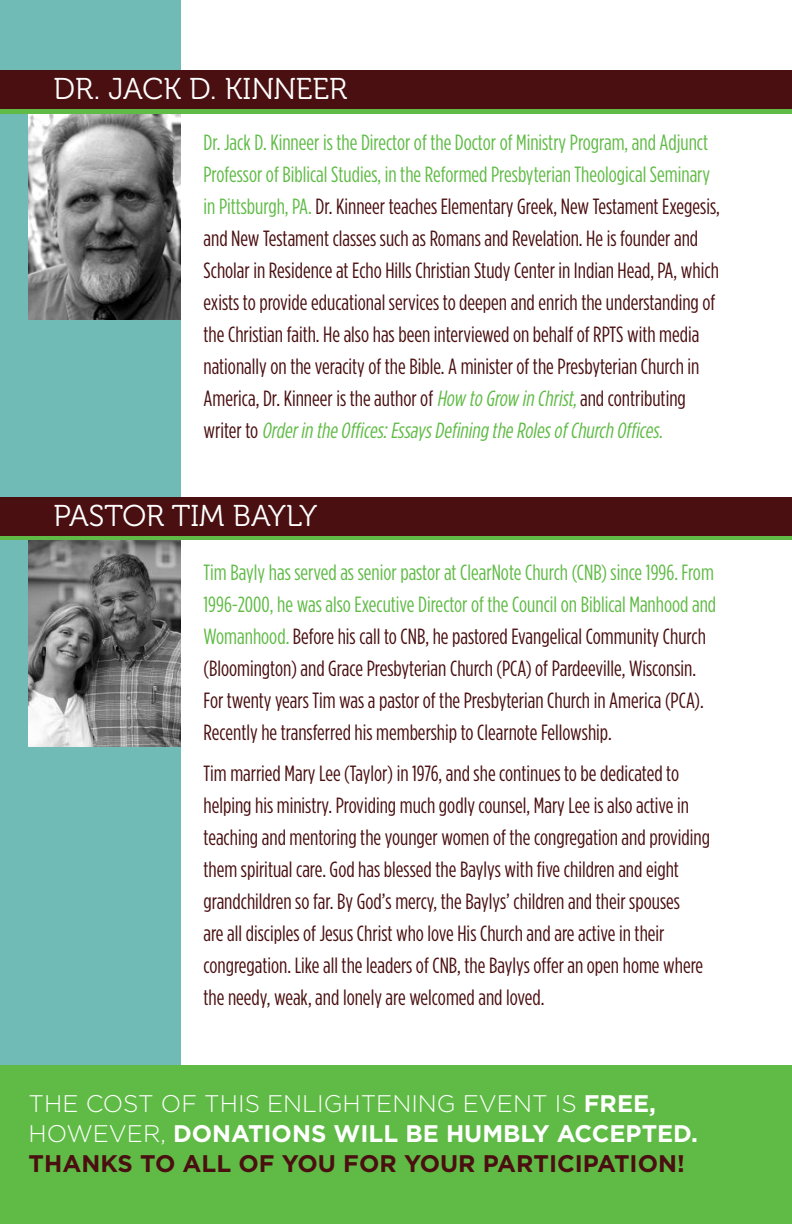
<style>
.page{position:relative;width:792px;height:1224px;background:#fff}
.page>*{position:absolute;margin:0;border:0;box-sizing:border-box;transform-origin:0 0}
.t1{font:30px "Museo 300";color:#fff}
.t2{font:300 24px/30px "Gotham";color:#fff}
.t3{font:condensed 22px/32px "Gotham HTF";color:#4a0f10}
.s1{color:#60bb46}
.s2{font-style:italic;color:#60bb46}
.s3{font-weight:700}
.s4{font-weight:700;color:#4a0f10}
</style>
<div class="page">
<div style="left:0;top:0;width:181px;height:1224px;background:#71bbb7"></div>
<img style="left:28px;top:113px;width:153px;height:206px">
<img style="left:28px;top:540px;width:153px;height:207px">
<div style="left:0;top:1066px;width:792px;height:158px;background:#60bb46"></div>
<div style="left:0;top:105px;width:792px;height:8px;background:#60bb46"></div>
<div style="left:0;top:71px;width:792px;height:38px;background:#4a0f10"></div>
<div style="left:0;top:532px;width:792px;height:8px;background:#60bb46"></div>
<div style="left:0;top:497px;width:792px;height:39px;background:#4a0f10"></div>
<h1 class="t1" style="left:54px;top:73px;width:295px">DR. JACK D. KINNEER</h1>
<p class="t3" style="left:204px;top:126px;width:518px"><span class="s1">Dr. Jack D. Kinneer is the Director of the Doctor of Ministry Program, and Adjunct Professor of Biblical Studies, in the Reformed Presbyterian Theological Seminary in Pittsburgh, PA.</span> Dr. Kinneer teaches Elementary Greek, New Testament Exegesis, and New Testament classes such as Romans and Revelation. He is founder and Scholar in Residence at Echo Hills Christian Study Center in Indian Head, PA, which exists to provide educational services to deepen and enrich the understanding of the Christian faith. He also has been interviewed on behalf of RPTS with media nationally on the veracity of the Bible. A minister of the Presbyterian Church in America, Dr. Kinneer is the author of <span class="s2">How to Grow in Christ,</span>and contributing<br>w r i t e r t o <span class="s2">Orderin the Offices:EssaysDefining the RolesofChurch Offices.</span></p>
<h1 class="t1" style="left:54px;top:500px;width:265px">PASTOR TIM BAYLY</h1>
<p class="t3" style="left:204px;top:556px;width:514px"><span class="s1">Tim Bayly has served as senior pastor at ClearNote Church (CNB) since 1996. From 1996-2000, he was also Executive Director of the Council on Biblical Manhood and Womanhood.</span> Before his call to CNB, he pastored Evangelical Community Church (Bloomington) and Grace Presbyterian Church (PCA) of Pardeeville, Wisconsin.<br>For twenty years Tim was a pastor of the Presbyterian Church in America (PCA).<br>Recently he transferred his membership to Clearnote Fellowship.</p>
<p class="t3" style="left:204px;top:757px;width:508px">Tim married Mary Lee (Taylor) in 1976, and she continues to be dedicated to helping his ministry. Providing much godly counsel, Mary Lee is also active in teaching and mentoring the younger women of the congregation and providing them spiritual care. God has blessed the Baylys with five children and eight grandchildren so far. By God’s mercy, the Baylys’ children and their spouses<br>are all disciples of Jesus Christ who love His Church and are active in their congregation. Like all the leaders of CNB, the Baylys offer an open home where the needy, weak, and lonely are welcomed and loved.</p>
<p class="t2" style="left:29px;top:1088px;width:671px">THE COST OF THIS ENLIGHTENING EVENT IS <span class="s3">FREE,<br></span>HOWEVER, <span class="s3">DONATIONS WILL BE HUMBLY ACCEPTED.<br></span><span class="s4">THANKS TO ALL OF YOU FOR YOUR PARTICIPATION!</span></p>
</div>
